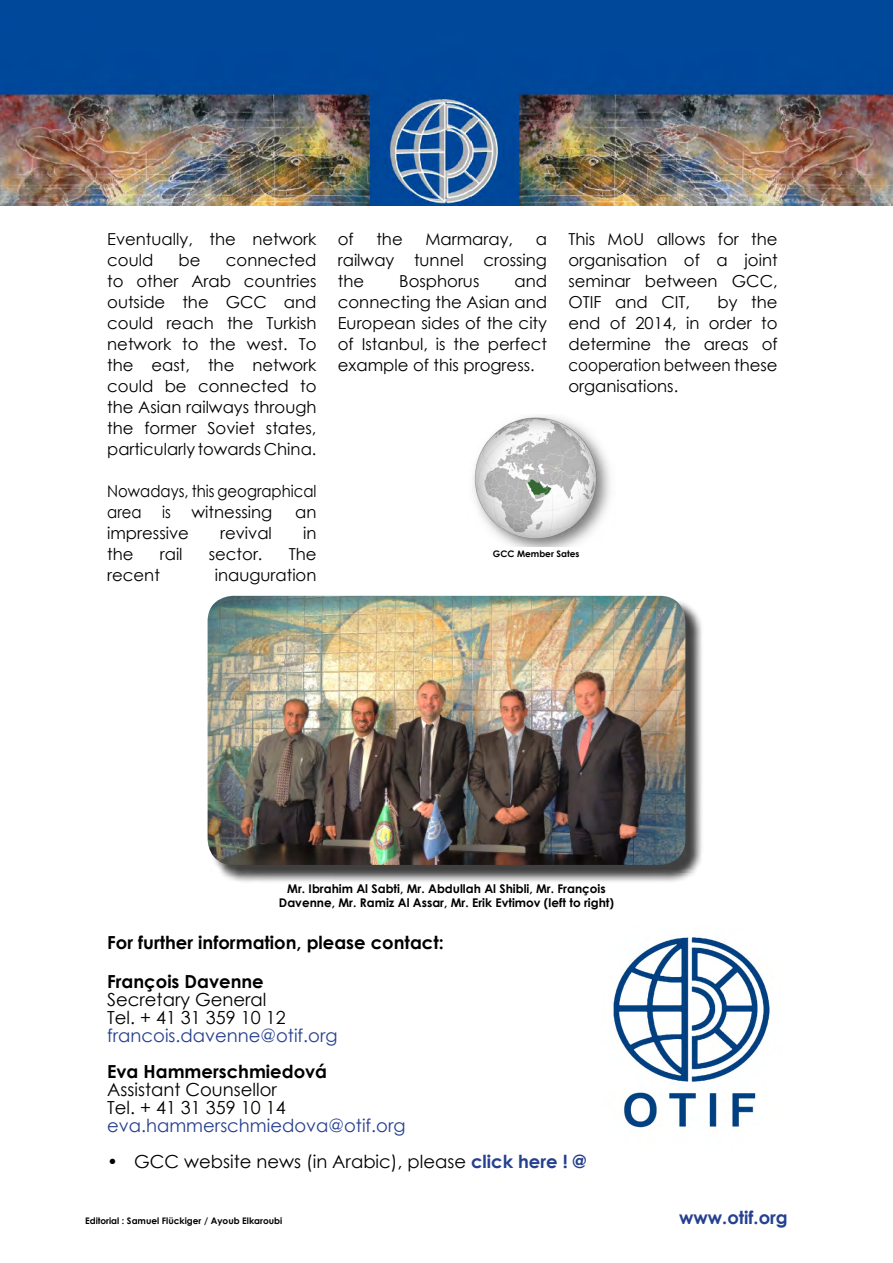
<style>
.page{position:relative;width:893px;height:1263px;background:#fff}
.page>*{position:absolute;margin:0;border:0;box-sizing:border-box;transform-origin:0 0}
.t1{font:18px/18px "Century Gothic";color:#000}
.t2{font:700 18px/39px "Century Gothic";color:#000}
.t3{font:18px "Century Gothic";color:#25408f}
.t4{font:700 18px "Century Gothic";color:#25408f}
.t5{font:16.5px/21px "Century Gothic";color:#000;text-align:justify}
.t6{font:16.5px/21px "Century Gothic";color:#000;scale:.9 1}
.t7{font:700 12px/14.4px "Century Gothic";color:#000;text-align:center}
.t8{font:700 9px "Century Gothic";color:#000}
.s1{font-weight:700;color:#25408f}
</style>
<div class="page">
<img style="left:0;top:0;width:893px;height:206px">
<img style="left:473px;top:416px;width:137px;height:130px">
<div style="left:210px;top:598px;width:494px;height:286px;background:#000;opacity:.75"></div>
<img style="left:208px;top:596px;width:477px;height:269px">
<img style="left:613px;top:937px;width:157px;height:191px">
<p class="t5" style="left:107px;top:228px;width:211px">Eventually, the network could</p>
<p class="t5" style="left:107px;top:249px;width:211px;text-indent:119px">connected to other Arab countries outside the GCC and could reach the Turkish network to the west. To the east, the network could be connected to the Asian railways through the former Soviet states, particularly towards China.</p>
<p class="t6" style="left:107px;top:480px;width:234px">Nowadays, this geographical area is</p>
<p class="t5" style="left:179px;top:249px;width:23px">be</p>
<p class="t5" style="left:192px;top:501px;width:82px">witnessing</p>
<p class="t5" style="left:295px;top:501px;width:23px">an</p>
<p class="t5" style="left:107px;top:522px;width:83px">impressive</p>
<p class="t5" style="left:220px;top:522px;width:53px">revival</p>
<p class="t5" style="left:303px;top:522px;width:15px">in</p>
<p class="t5" style="left:107px;top:543px;width:28px">the</p>
<p class="t5" style="left:160px;top:543px;width:24px">rail</p>
<p class="t5" style="left:209px;top:543px;width:55px">sector.</p>
<p class="t5" style="left:289px;top:543px;width:29px">The</p>
<p class="t5" style="left:107px;top:564px;width:54px">recent</p>
<p class="t5" style="left:215px;top:564px;width:103px">inauguration</p>
<p class="t5" style="left:338px;top:228px;width:17px">of</p>
<p class="t5" style="left:376px;top:228px;width:28px">the</p>
<p class="t5" style="left:425px;top:228px;width:89px">Marmaray,</p>
<p class="t5" style="left:338px;top:228px;width:211px;text-indent:198px">a railway tunnel crossing the</p>
<p class="t5" style="left:338px;top:270px;width:211px;text-indent:177px">and connecting the Asian and European sides of the city of Istanbul, is the perfect example of this progress.</p>
<p class="t5" style="left:399px;top:270px;width:82px">Bosphorus</p>
<p class="t5" style="left:568px;top:228px;width:211px">This MoU allows for the organisation of a joint seminar between GCC, OTIF and CIT,</p>
<p class="t5" style="left:568px;top:291px;width:211px;text-indent:149px">by the end of 2014, in order to determine the areas of cooperation between these organisations.</p>
<p class="t8" style="left:493px;top:547px;width:88px">GCC Member Sates</p>
<p class="t7" style="left:279px;top:880px;width:337px">Mr. Ibrahim Al Sabti, Mr. Abdullah Al Shibli, Mr. François<br>Davenne, Mr. Ramiz Al Assar, Mr. Erik Evtimov (left to right)</p>
<p class="t2" style="left:107px;top:922px;width:338px">For further information, please contact:<br>François Davenne</p>
<p class="t1" style="left:107px;top:990px;width:180px">Secretary General<br>Tel. + 41 31 359 10 12</p>
<p class="t3" style="left:107px;top:1023px;width:232px">francois.davenne@otif.org</p>
<p class="t2" style="left:107px;top:1051px;width:221px">Eva Hammerschmiedová</p>
<p class="t1" style="left:107px;top:1080px;width:180px">Assistant Counsellor<br>Tel. + 41 31 359 10 14</p>
<p class="t3" style="left:107px;top:1113px;width:300px">eva.hammerschmiedova@otif.org</p>
<p class="t1" style="left:107px;top:1152px;width:480px">• GCC website news (in Arabic), please <span class="s1">click here ! @</span></p>
<p class="t8" style="left:85px;top:1214px;width:199px">Editorial : Samuel Flückiger / Ayoub Elkaroubi</p>
<p class="t4" style="left:679px;top:1203px;width:110px">www.otif.org</p>
</div>
